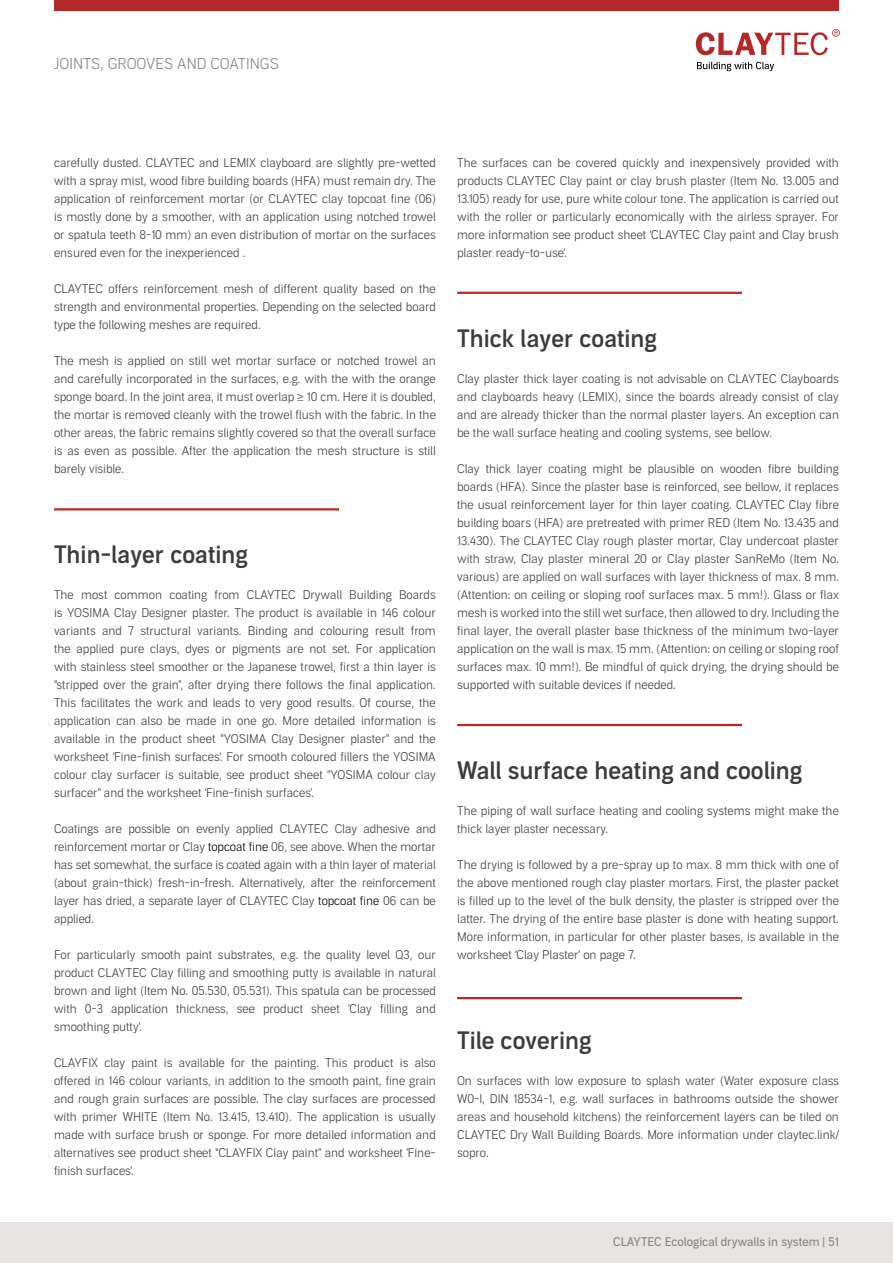
<style>
.page{position:relative;width:893px;height:1263px;background:#fff}
.page>*{position:absolute;margin:0;border:0;box-sizing:border-box;transform-origin:0 0}
.t1{font:500 24px "Aago";color:#3c3c3b}
.t2{font:300 15px "Aago";color:#878787}
.t3{font:300 12px/18px "Aago";color:#3c3c3b;text-align:justify}
.t4{font:12px "Aago";color:#878787}
.s1{color:#000}
</style>
<div class="page">
<div style="left:54px;top:0;width:785px;height:11px;background:#b52729"></div>
<svg style="left:696px;top:29px;width:144px;height:26px"></svg>
<svg style="left:697px;top:62px;width:77px;height:9px"></svg>
<hr style="left:54px;top:508px;width:285px;height:2px;background:#b52729">
<hr style="left:457px;top:997px;width:285px;height:2px;background:#b52729">
<hr style="left:457px;top:724px;width:285px;height:2px;background:#b52729">
<hr style="left:457px;top:292px;width:285px;height:2px;background:#b52729">
<div style="left:0;top:1222px;width:893px;height:41px;background:#e7e3e2"></div>
<p class="t2" style="left:54px;top:55px;width:226px">JOINTS, GROOVES AND COATINGS</p>
<p class="t3" style="left:54px;top:154px;width:383px">carefully dusted. CLAYTEC and LEMIX clayboard are slightly pre-wetted with a spray mist, wood fibre building boards (HFA) must remain dry. The application of reinforcement mortar (or CLAYTEC clay topcoat fine (06) is mostly done by a smoother, with an application using notched trowel or spatula teeth 8-10 mm) an even distribution of mortar on the surfaces ensured even for the inexperienced .</p>
<p class="t3" style="left:54px;top:280px;width:383px">CLAYTEC offers reinforcement mesh of different quality based on the strength and environmental properties. Depending on the selected board type the following meshes are required.</p>
<p class="t3" style="left:54px;top:352px;width:383px">The mesh is applied on still wet mortar surface or notched trowel an and carefully incorporated in the surfaces, e.g. with the with the orange sponge board. In the joint area, it must overlap ≥ 10 cm. Here it is doubled, the mortar is removed cleanly with the trowel flush with the fabric. In the other areas, the fabric remains slightly covered so that the overall surface is as even as possible. After the application the mesh structure is still barely visible.</p>
<h1 class="t1" style="left:54px;top:540px;width:195px">Thin-layer coating</h1>
<p class="t3" style="left:54px;top:586px;width:383px">The most common coating from CLAYTEC Drywall Building Boards is YOSIMA Clay Designer plaster. The product is available in 146 colour variants and 7 structural variants. Binding and colouring result from the applied pure clays, dyes or pigments are not set. For application with stainless steel smoother or the Japanese trowel, first a thin layer is “stripped over the grain”, after drying there follows the final application.<br>This facilitates the work and leads to very good results. Of course, the application can also be made in one go. More detailed information is available in the product sheet “YOSIMA Clay Designer plaster” and the worksheet ‘Fine-finish surfaces’. For smooth coloured fillers the YOSIMA colour clay surfacer is suitable, see product sheet “YOSIMA colour clay surfacer” and the worksheet ‘Fine-finish surfaces’.</p>
<p class="t3" style="left:54px;top:820px;width:383px">Coatings are possible on evenly applied CLAYTEC Clay adhesive and reinforcement mortar or Clay <span class="s1">topcoat fine</span> 06, see above. When the mortar has set somewhat, the surface is coated again with a thin layer of material (about grain-thick) fresh-in-fresh. Alternatively, after the reinforcement layer has dried, a separate layer of CLAYTEC Clay <span class="s1">topcoat fine</span> 06 can be applied.</p>
<p class="t3" style="left:54px;top:946px;width:383px">For particularly smooth paint substrates, e.g. the quality level Q3, our product CLAYTEC Clay filling and smoothing putty is available in natural brown and light (Item No. 05.530, 05.531). This spatula can be processed with 0-3 application thickness, see product sheet ‘Clay filling and smoothing putty’.</p>
<p class="t3" style="left:54px;top:1054px;width:383px">CLAYFIX clay paint is available for the painting. This product is also offered in 146 colour variants, in addition to the smooth paint, fine grain and rough grain surfaces are possible. The clay surfaces are processed with primer WHITE (Item No. 13.415, 13.410). The application is usually made with surface brush or sponge. For more detailed information and alternatives see product sheet “CLAYFIX Clay paint” and worksheet ‘Fine&shy;finish surfaces’.</p>
<p class="t3" style="left:457px;top:154px;width:383px">The surfaces can be covered quickly and inexpensively provided with products CLAYTEC Clay paint or clay brush plaster (Item No. 13.005 and 13.105) ready for use, pure white colour tone. The application is carried out with the roller or particularly economically with the airless sprayer. For more information see product sheet ‘CLAYTEC Clay paint and Clay brush plaster ready-to-use’.</p>
<h1 class="t1" style="left:457px;top:324px;width:201px">Thick layer coating</h1>
<p class="t3" style="left:457px;top:370px;width:383px">Clay plaster thick layer coating is not advisable on CLAYTEC Clayboards and clayboards heavy (LEMIX), since the boards already consist of clay and are already thicker than the normal plaster layers. An exception can be the wall surface heating and cooling systems, see bellow.</p>
<p class="t3" style="left:457px;top:460px;width:383px">Clay thick layer coating might be plausible on wooden fibre building boards (HFA). Since the plaster base is reinforced, see bellow, it replaces the usual reinforcement layer for thin layer coating. CLAYTEC Clay fibre building boars (HFA) are pretreated with primer RED (Item No. 13.435 and 13.430). The CLAYTEC Clay rough plaster mortar, Clay undercoat plaster with straw, Clay plaster mineral 20 or Clay plaster SanReMo (Item No. various) are applied on wall surfaces with layer thickness of max. 8 mm. (Attention: on ceiling or sloping roof surfaces max. 5 mm!). Glass or flax mesh is worked into the still wet surface, then allowed to dry. Including the final layer, the overall plaster base thickness of the minimum two-layer application on the wall is max. 15 mm. (Attention: on ceiling or sloping roof surfaces max. 10 mm!). Be mindful of quick drying, the drying should be supported with suitable devices if needed.</p>
<h1 class="t1" style="left:457px;top:756px;width:346px">Wall surface heating and cooling</h1>
<p class="t3" style="left:457px;top:802px;width:383px">The piping of wall surface heating and cooling systems might make the thick layer plaster necessary.</p>
<p class="t3" style="left:457px;top:856px;width:383px">The drying is followed by a pre-spray up to max. 8 mm thick with one of the above mentioned rough clay plaster mortars. First, the plaster packet is filled up to the level of the bulk density, the plaster is stripped over the latter. The drying of the entire base plaster is done with heating support.<br>More information, in particular for other plaster bases, is available in the worksheet ‘Clay Plaster’ on page 7.</p>
<h1 class="t1" style="left:457px;top:1026px;width:136px">Tile covering</h1>
<p class="t3" style="left:457px;top:1072px;width:383px">On surfaces with low exposure to splash water (Water exposure class W0-I, DIN 18534-1, e.g. wall surfaces in bathrooms outside the shower areas and household kitchens) the reinforcement layers can be tiled on CLAYTEC Dry Wall Building Boards. More information under claytec.link/ sopro.</p>
<p class="t4" style="left:613px;top:1235px;width:227px">CLAYTEC Ecological drywalls in system | 51</p>
</div>
